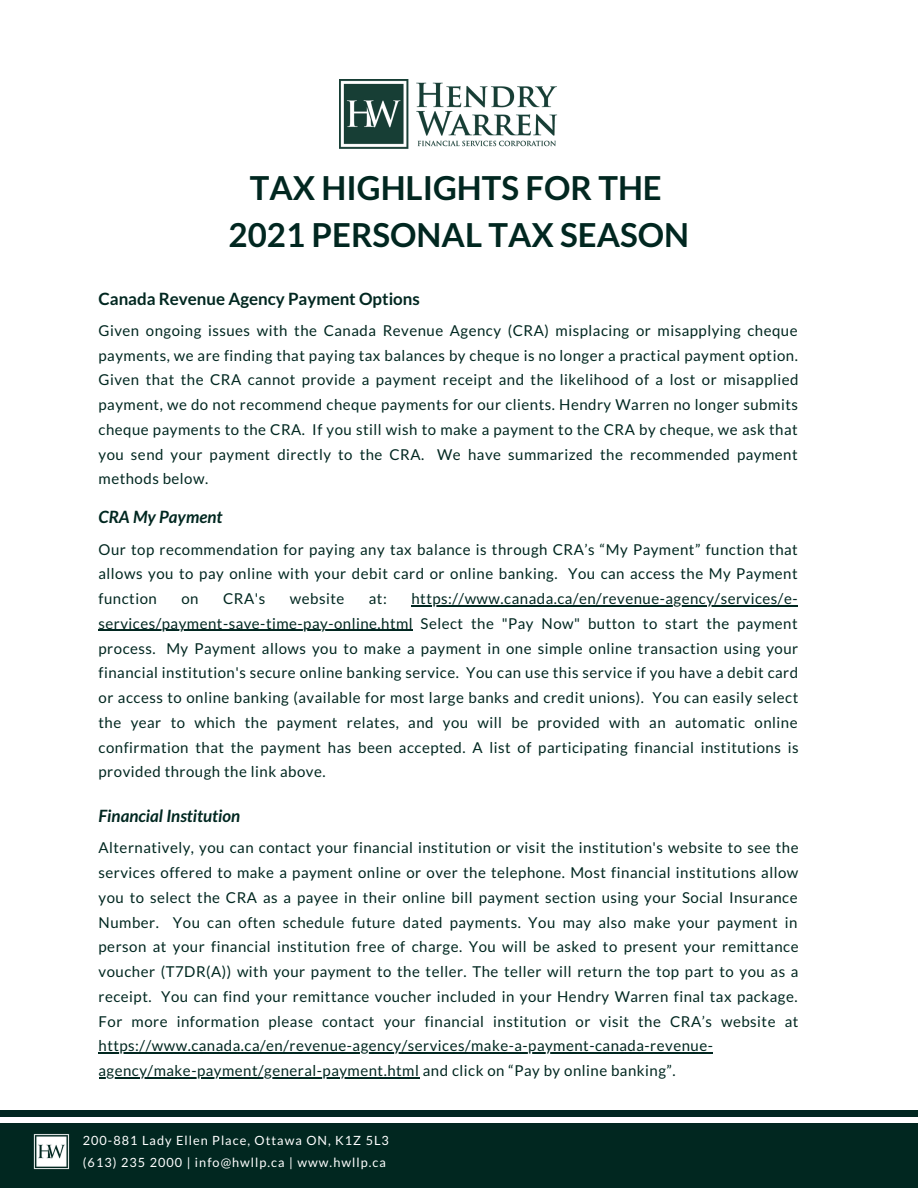
<style>
.page{position:relative;width:918px;height:1188px;background:#fff}
.page>*{position:absolute;margin:0;border:0;box-sizing:border-box;transform-origin:0 0}
.t1{font:700 33px "Lato";color:#012720}
.t2{font:700 16.95px "Lato";color:#012720}
.t3{font:italic 700 16.95px "Lato";color:#012720}
.t4{font:15px/24.8px "Lato";letter-spacing:.035em;color:#012720;text-align:justify}
.t5{font:12.75px "Lato";letter-spacing:.08em;color:#fff}
</style>
<div class="page">
<div style="left:0;top:1123px;width:918px;height:65px;background:#012720"></div>
<div style="left:0;top:1110px;width:918px;height:6px;background:#012720"></div>
<img style="left:33px;top:1134px;width:36px;height:36px">
<hr style="left:411px;top:605px;width:387px;height:1px;background:#012720">
<hr style="left:99px;top:630px;width:314px;height:1px;background:#012720">
<hr style="left:99px;top:1053px;width:614px;height:1px;background:#012720">
<hr style="left:99px;top:1077px;width:320px;height:1px;background:#012720">
<img style="left:340px;top:79px;width:217px;height:70px">
<p class="t1" style="left:250px;top:168px;width:414px">TAX HIGHLIGHTS FOR THE</p>
<p class="t1" style="left:229px;top:214px;width:462px">2021 PERSONAL TAX SEASON</p>
<p class="t2" style="left:99px;top:288px;width:323px">Canada Revenue Agency Payment Options</p>
<p class="t4" style="left:99px;top:318px;width:701px">Given ongoing issues with the Canada Revenue Agency (CRA) misplacing or misapplying cheque payments, we are finding that paying tax balances by cheque is no longer a practical payment option.<br>Given that the CRA cannot provide a payment receipt and the likelihood of a lost or misapplied payment, we do not recommend cheque payments for our clients. Hendry Warren no longer submits cheque payments to the CRA. If you still wish to make a payment to the CRA by cheque, we ask that you send your payment directly to the CRA. We have summarized the recommended payment methods below.</p>
<p class="t3" style="left:99px;top:507px;width:125px">CRA My Payment</p>
<p class="t4" style="left:99px;top:536px;width:701px">Our top recommendation for paying any tax balance is through CRA’s “My Payment” function that allows you to pay online with your debit card or online banking. You can access the My Payment function</p>
<p class="t4" style="left:99px;top:586px;width:702px;text-indent:313px">https://www.canada.ca/en/revenue-agency/services/e&shy;services/payment-save-time-pay-online.html Select the "Pay Now" button to start the payment process. My Payment allows you to make a payment in one simple online transaction using your financial institution's secure online banking service. You can use this service if you have a debit card or access to online banking (available for most large banks and credit unions). You can easily select the year to which the payment relates, and you will be provided with an automatic online confirmation that the payment has been accepted. A list of participating financial institutions is provided through the link above.</p>
<p class="t3" style="left:99px;top:805px;width:143px">Financial Institution</p>
<p class="t4" style="left:99px;top:835px;width:702px;text-align:left">Alternatively, you can contact your financial institution or visit the institution's website to see the services offered to make a payment online or over the telephone. Most financial institutions allow you to select the CRA as a payee in their online bill payment section using your Social Insurance Number. You can often schedule future dated payments. You may also make your payment in person at your financial institution free of charge. You will be asked to present your remittance voucher (T7DR(A)) with your payment to the teller. The teller will return the top part to you as a receipt. You can find your remittance voucher included in your Hendry Warren final tax package.<br>For more information please contact your financial institution or visit the CRA’s website at https://www.canada.ca/en/revenue-agency/services/make-a-payment-canada-revenue&shy;agency/make-payment/general-payment.html and click on “Pay by online banking”.</p>
<p class="t4" style="left:181px;top:586px;width:19px">on</p>
<p class="t4" style="left:223px;top:586px;width:44px">CRA's</p>
<p class="t4" style="left:290px;top:586px;width:56px">website</p>
<p class="t4" style="left:369px;top:586px;width:19px">at:</p>
<p class="t5" style="left:83px;top:1133px;width:308px">200-881 Lady Ellen Place, Ottawa ON, K1Z 5L3</p>
<p class="t5" style="left:83px;top:1154px;width:305px">(613) 235 2000 | info@hwllp.ca | www.hwllp.ca</p>
</div>
